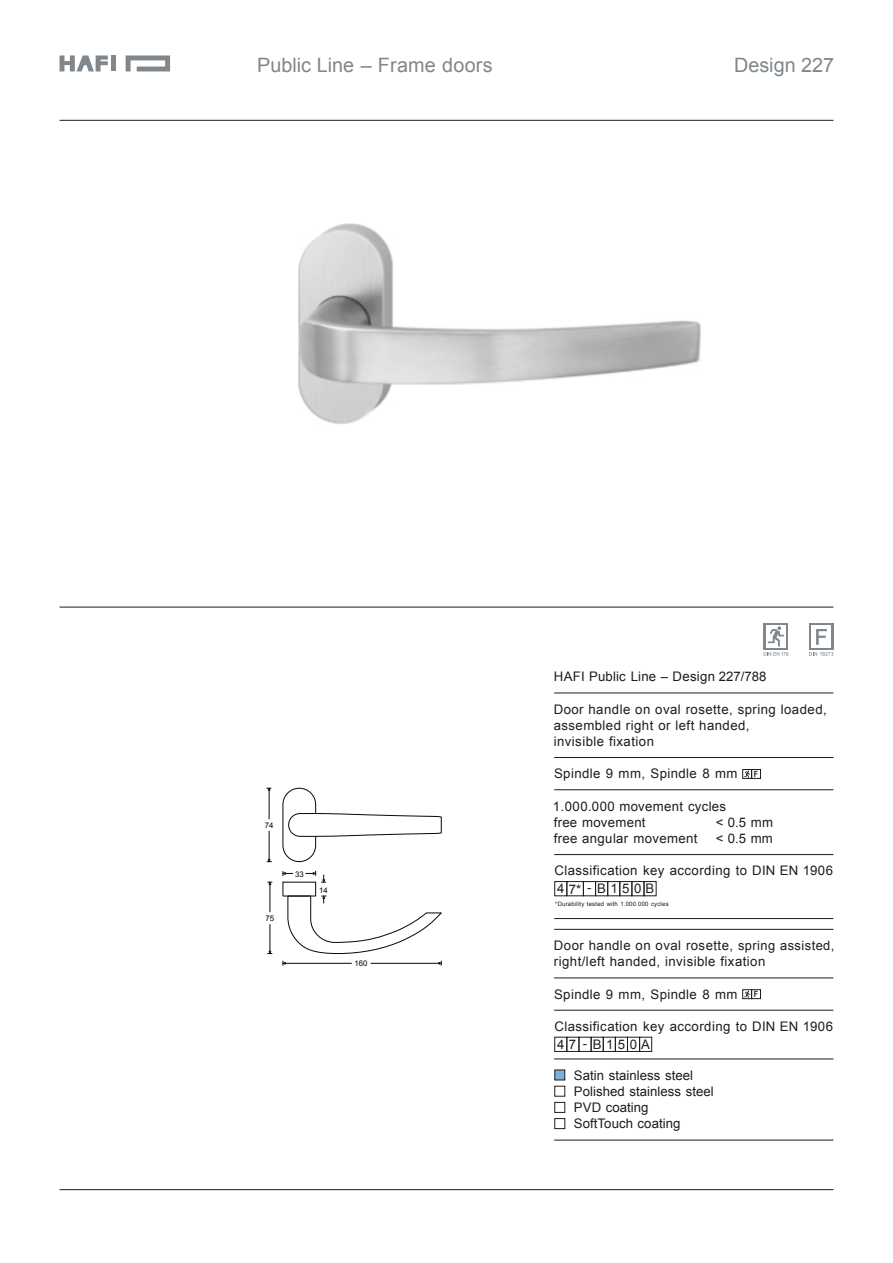
<style>
.page{position:relative;width:893px;height:1263px;background:#fff}
.page>*{position:absolute;margin:0;border:0;box-sizing:border-box;transform-origin:0 0}
.t1{font:19.8px "Arial";color:#7f878d}
.t2{font:13.2px/16.2px "Arial";letter-spacing:.03em;color:#211c1b}
.t3{font:13.2px/16.2px "Arial";letter-spacing:.005em;color:#211c1b}
.t4{font:13.2px "Arial";letter-spacing:.01em;color:#211c1b}
.t5{font:13.2px "Arial";letter-spacing:.33em;color:#231f20}
.t6{font:700 8.55px "Arial Narrow";color:#211c1b}
.t7{font:7.8px "Arial";color:#080704}
.t8{font:6px "Arial";letter-spacing:.03em;color:#211c1b}
.s1{font-size:12.9px}
</style>
<div class="page">
<img style="left:299px;top:223px;width:401px;height:201px">
<hr style="left:554px;top:693px;width:279px;height:1px;background:#211c1b">
<hr style="left:60px;top:120px;width:773px;height:1px;background:#211c1b">
<hr style="left:60px;top:1189px;width:773px;height:1px;background:#211c1b">
<hr style="left:60px;top:607px;width:773px;height:1px;background:#211c1b">
<svg style="left:60px;top:55px;width:48px;height:16px"></svg>
<svg style="left:126px;top:55px;width:44px;height:16px"></svg>
<div style="left:111px;top:55px;width:5px;height:16px;background:#7f878d"></div>
<div style="left:809px;top:623px;width:24px;height:27px;background:#7f878d"></div>
<div style="left:811px;top:625px;width:20px;height:23px;background:#fff"></div>
<svg style="left:816px;top:629px;width:11px;height:16px"></svg>
<svg style="left:809px;top:652px;width:24px;height:4px"></svg>
<div style="left:764px;top:623px;width:24px;height:27px;background:#7e888d"></div>
<div style="left:766px;top:625px;width:20px;height:23px;background:#fff"></div>
<svg style="left:768px;top:626px;width:16px;height:20px"></svg>
<svg style="left:764px;top:652px;width:24px;height:4px"></svg>
<hr style="left:554px;top:757px;width:279px;height:1px;background:#211c1b">
<hr style="left:554px;top:789px;width:279px;height:1px;background:#211c1b">
<hr style="left:554px;top:978px;width:279px;height:1px;background:#211c1b">
<hr style="left:554px;top:1010px;width:279px;height:1px;background:#211c1b">
<hr style="left:554px;top:854px;width:279px;height:1px;background:#211c1b">
<hr style="left:554px;top:918px;width:279px;height:1px;background:#211c1b">
<hr style="left:554px;top:929px;width:279px;height:1px;background:#211c1b">
<div style="left:555px;top:881px;width:12px;height:15px;border:1px solid #211c1b"></div>
<div style="left:567px;top:881px;width:16px;height:15px;border:1px solid #211c1b"></div>
<div style="left:620px;top:881px;width:12px;height:15px;border:1px solid #211c1b"></div>
<div style="left:632px;top:881px;width:12px;height:15px;border:1px solid #211c1b"></div>
<div style="left:644px;top:881px;width:12px;height:15px;border:1px solid #211c1b"></div>
<div style="left:583px;top:881px;width:13px;height:15px;border:1px solid #211c1b"></div>
<div style="left:595px;top:881px;width:13px;height:15px;border:1px solid #211c1b"></div>
<div style="left:608px;top:881px;width:12px;height:15px;border:1px solid #211c1b"></div>
<div style="left:555px;top:1070px;width:10px;height:10px;background:#7bafde"></div>
<div style="left:555px;top:1102px;width:10px;height:10px;border:1px solid #211c1b"></div>
<div style="left:555px;top:1118px;width:10px;height:11px;background:#fff;border:1px solid #211c1b"></div>
<hr style="left:554px;top:1059px;width:279px;height:1px;background:#211c1b">
<hr style="left:554px;top:1140px;width:279px;height:1px;background:#211c1b">
<div style="left:555px;top:1037px;width:12px;height:14px;border:1px solid #211c1b"></div>
<div style="left:567px;top:1037px;width:12px;height:14px;border:1px solid #211c1b"></div>
<div style="left:603px;top:1037px;width:12px;height:14px;border:1px solid #211c1b"></div>
<div style="left:615px;top:1037px;width:13px;height:14px;border:1px solid #211c1b"></div>
<div style="left:627px;top:1037px;width:13px;height:14px;border:1px solid #211c1b"></div>
<div style="left:639px;top:1037px;width:13px;height:14px;border:1px solid #211c1b"></div>
<div style="left:591px;top:1037px;width:12px;height:14px;border:1px solid #211c1b"></div>
<div style="left:742px;top:769px;width:10px;height:10px;border:1px solid #211c1b"></div>
<svg style="left:744px;top:770px;width:6px;height:8px"></svg>
<div style="left:751px;top:769px;width:10px;height:10px;border:1px solid #211c1b"></div>
<div style="left:742px;top:989px;width:10px;height:10px;border:1px solid #211c1b"></div>
<svg style="left:744px;top:991px;width:6px;height:7px"></svg>
<div style="left:751px;top:989px;width:10px;height:10px;border:1px solid #211c1b"></div>
<div style="left:283px;top:788px;width:33px;height:74px;border:1px solid #080704;border-radius:16px"></div>
<svg style="left:288px;top:813px;width:154px;height:24px"></svg>
<svg style="left:267px;top:924px;width:5px;height:30px"></svg>
<svg style="left:267px;top:881px;width:5px;height:31px"></svg>
<hr style="left:285px;top:963px;width:67px;height:1px;background:#080704">
<hr style="left:371px;top:963px;width:69px;height:1px;background:#080704">
<svg style="left:438px;top:961px;width:4px;height:5px"></svg>
<svg style="left:267px;top:831px;width:5px;height:31px"></svg>
<svg style="left:266px;top:787px;width:5px;height:32px"></svg>
<svg style="left:282px;top:871px;width:160px;height:83px"></svg>
<h1 class="t1" style="left:257px;top:57px;width:237px">Public Line – Frame doors</h1>
<h1 class="t1" style="left:734px;top:57px;width:102px">Design 227</h1>
<p class="t7" style="left:265px;top:823px;width:10px">74</p>
<p class="t7" style="left:266px;top:916px;width:10px">75</p>
<p class="t7" style="left:295px;top:871px;width:10px">33</p>
<p class="t7" style="left:319px;top:887px;width:10px">14</p>
<p class="t7" style="left:354px;top:960px;width:15px">160</p>
<p class="t4" style="left:554px;top:672px;width:214px">HAFI Public Line – Design 227/788</p>
<p class="t2" style="left:554px;top:702px;width:275px">Door handle on oval rosette, spring loaded, assembled right or left handed,<br>invisible fixation</p>
<p class="t2" style="left:554px;top:767px;width:185px">Spindle 9 mm, Spindle 8 mm</p>
<p class="t2" style="left:553px;top:799px;width:175px">1.000.000 movement cycles</p>
<p class="t6" style="left:754px;top:771px;width:6px">F</p>
<p class="t2" style="left:554px;top:815px;width:93px">free movement</p>
<p class="t2" style="left:716px;top:815px;width:59px">&lt; 0.5 mm</p>
<p class="t2" style="left:554px;top:831px;width:145px">free angular movement</p>
<p class="t2" style="left:716px;top:831px;width:59px">&lt; 0.5 mm</p>
<p class="t2" style="left:554px;top:864px;width:280px">Classification key according to DIN EN 1906</p>
<p class="t8" style="left:555px;top:902px;width:115px">*Durability tested with 1.000.000 cycles</p>
<p class="t5" style="left:557px;top:884px;width:99px">47* -B150B</p>
<p class="t2" style="left:554px;top:939px;width:282px">Door handle on oval rosette, <span class="s1">spring assisted, </span>right/left handed, invisible fixation</p>
<p class="t2" style="left:554px;top:987px;width:185px">Spindle 9 mm, Spindle 8 mm</p>
<p class="t6" style="left:754px;top:991px;width:6px">F</p>
<p class="t2" style="left:554px;top:1019px;width:280px">Classification key according to DIN EN 1906</p>
<p class="t5" style="left:557px;top:1039px;width:94px">47 -B150A</p>
<p class="t3" style="left:574px;top:1068px;width:141px">Satin stainless steel<br>Polished stainless steel<br>PVD coating<br>SoftTouch coating</p>
</div>
